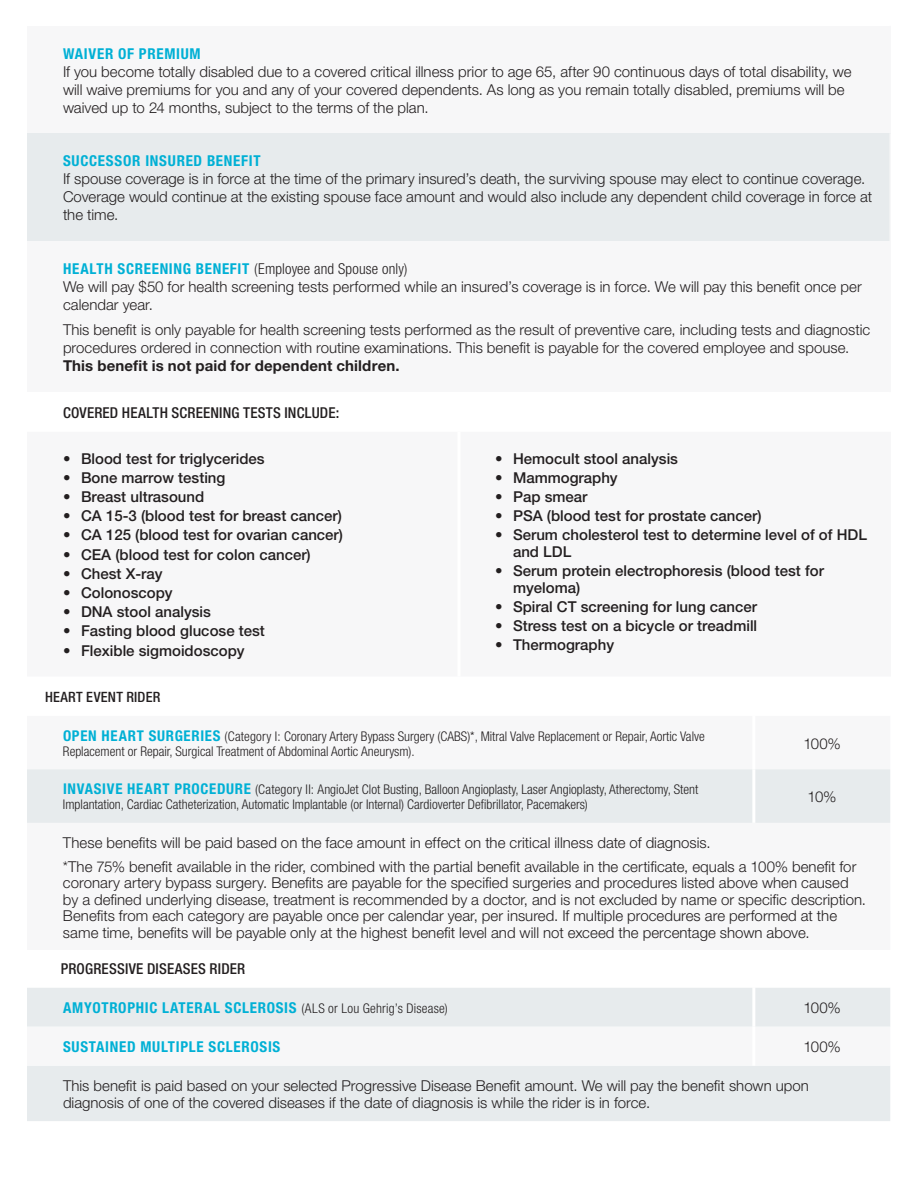
<style>
.page{position:relative;width:918px;height:1188px;background:#fff}
.page>*{position:absolute;margin:0;border:0;box-sizing:border-box;transform-origin:0 0}
.t1{font:300 15px/18px "Helvetica Neue CELT";color:#231f20}
.t2{font:500 15px/16.5px "Helvetica Neue CELT";color:#231f20}
.t3{font:700 condensed 15px "Helvetica Neue LTCE";letter-spacing:.045em;color:#00b0d5}
.t4{font:500 condensed 15px "Helvetica Neue LTCE";letter-spacing:.015em;color:#231f20}
.t5{font:300 condensed 15px "Helvetica Neue LTCE";letter-spacing:.01em;color:#231f20}
.t6{font:700 15px "Helvetica Neue CELT";letter-spacing:.01em;color:#231f20}
.t7{font:500 condensed 14.25px "Helvetica Neue LTCE";letter-spacing:.02em;color:#231f20}
.t8{font:300 condensed 13.35px/14.9px "Helvetica Neue LTCE";color:#231f20}
.s1{font-weight:700;color:#00b0d5}
.s2{font-weight:300}
.s3{font-weight:700;font-size:14.85px;color:#00b0d5}
.s4{font-weight:300;font-size:13.35px;color:#231f20}
</style>
<div class="page">
<div style="left:27px;top:26px;width:863px;height:108px;background:#f7f7f8"></div>
<div style="left:27px;top:134px;width:863px;height:107px;background:#e7ebed"></div>
<hr style="left:890px;top:26px;width:1px;height:108px;background:#f7f7f8">
<hr style="left:890px;top:134px;width:1px;height:107px;background:#f7f7f8">
<div style="left:27px;top:242px;width:863px;height:150px;background:#f7f7f8"></div>
<hr style="left:890px;top:242px;width:1px;height:150px;background:#f7f7f8">
<div style="left:27px;top:769px;width:863px;height:54px;background:#e7ebed"></div>
<hr style="left:752px;top:769px;width:3px;height:54px;background:#fff">
<div style="left:27px;top:988px;width:863px;height:133px;background:#e7ebed"></div>
<svg style="left:27px;top:1027px;width:863px;height:39px"></svg>
<hr style="left:752px;top:988px;width:3px;height:39px;background:#fff">
<hr style="left:752px;top:1027px;width:3px;height:39px;background:#fff">
<p class="t3" style="left:63px;top:44px;width:139px">WAIVER OF PREMIUM</p>
<p class="t1" style="left:63px;top:62px;width:790px">If you become totally disabled due to a covered critical illness prior to age 65, after 90 continuous days of total disability, we will waive premiums for you and any of your covered dependents. As long as you remain totally disabled, premiums will be waived up to 24 months, subject to the terms of the plan.</p>
<p class="t3" style="left:63px;top:152px;width:199px">SUCCESSOR INSURED BENEFIT</p>
<p class="t1" style="left:63px;top:170px;width:811px">If spouse coverage is in force at the time of the primary insured’s death, the surviving spouse may elect to continue coverage.<br>Coverage would continue at the existing spouse face amount and would also include any dependent child coverage in force at the time.</p>
<p class="t5" style="left:63px;top:260px;width:346px"><span class="s1">HEALTH SCREENING BENEFIT</span> (Employee and Spouse only)</p>
<p class="t1" style="left:63px;top:278px;width:800px">We will pay $50 for health screening tests performed while an insured’s coverage is in force. We will pay this benefit once per calendar year.</p>
<p class="t1" style="left:63px;top:321px;width:809px">This benefit is only payable for health screening tests performed as the result of preventive care, including tests and diagnostic procedures ordered in connection with routine examinations. This benefit is payable for the covered employee and spouse.</p>
<p class="t6" style="left:63px;top:356px;width:338px">This benefit is not paid for dependent children.</p>
<p class="t4" style="left:63px;top:404px;width:278px">COVERED HEALTH SCREENING TESTS INCLUDE:</p>
<p class="t2" style="left:63px;top:450px;width:203px"><span class="s2">•</span> Blood test for triglycerides</p>
<p class="t2" style="left:63px;top:469px;width:164px"><span class="s2">•</span> Bone marrow testing</p>
<p class="t2" style="left:63px;top:488px;width:143px"><span class="s2">•</span> Breast ultrasound</p>
<p class="t2" style="left:63px;top:508px;width:280px"><span class="s2">•</span> CA 15-3 (blood test for breast cancer)</p>
<p class="t2" style="left:63px;top:527px;width:282px"><span class="s2">•</span> CA 125 (blood test for ovarian cancer)</p>
<p class="t2" style="left:63px;top:546px;width:249px"><span class="s2">•</span> CEA (blood test for colon cancer)</p>
<p class="t2" style="left:63px;top:565px;width:101px"><span class="s2">•</span> Chest X-ray</p>
<p class="t2" style="left:63px;top:584px;width:111px"><span class="s2">•</span> Colonoscopy</p>
<p class="t2" style="left:63px;top:604px;width:150px"><span class="s2">•</span> DNA stool analysis</p>
<p class="t2" style="left:63px;top:623px;width:203px"><span class="s2">•</span> Fasting blood glucose test</p>
<p class="t2" style="left:63px;top:642px;width:183px"><span class="s2">•</span> Flexible sigmoidoscopy</p>
<p class="t2" style="left:495px;top:450px;width:185px"><span class="s2">•</span> Hemocult stool analysis</p>
<p class="t2" style="left:495px;top:469px;width:124px"><span class="s2">•</span> Mammography</p>
<p class="t2" style="left:495px;top:488px;width:94px"><span class="s2">•</span> Pap smear</p>
<p class="t2" style="left:495px;top:508px;width:268px"><span class="s2">•</span> PSA (blood test for prostate cancer)</p>
<p class="t2" style="left:513px;top:527px;width:356px;text-indent:-18px"><span class="s2">•</span> Serum cholesterol test to determine level of of HDL and LDL</p>
<p class="t2" style="left:513px;top:563px;width:312px;text-indent:-18px"><span class="s2">•</span> Serum protein electrophoresis (blood test for myeloma)</p>
<p class="t2" style="left:495px;top:598px;width:264px"><span class="s2">•</span> Spiral CT screening for lung cancer</p>
<p class="t2" style="left:495px;top:617px;width:264px"><span class="s2">•</span> Stress test on a bicycle or treadmill</p>
<p class="t2" style="left:495px;top:637px;width:121px"><span class="s2">•</span> Thermography</p>
<p class="t7" style="left:45px;top:689px;width:117px">HEART EVENT RIDER</p>
<p class="t8" style="left:63px;top:729px;width:643px"><span class="s3">OPEN HEART SURGERIES</span> (Category I: Coronary Artery Bypass Surgery (CABS)*, Mitral Valve Replacement or Repair, Aortic Valve<br>Replacement or Repair, Surgical Treatment of Abdominal Aortic Aneurysm).</p>
<p class="t1" style="left:803px;top:734px;width:39px">100%</p>
<p class="t8" style="left:63px;top:782px;width:637px"><span class="s3">INVASIVE HEART PROCEDURE</span> (Category II: AngioJet Clot Busting, Balloon Angioplasty, Laser Angioplasty, Atherectomy, Stent<br>Implantation, Cardiac Catheterization, Automatic Implantable (or Internal) Cardioverter Defibrillator, Pacemakers)</p>
<p class="t1" style="left:808px;top:788px;width:30px">10%</p>
<p class="t1" style="left:63px;top:831px;width:795px;line-height:23.2px">These benefits will be paid based on the face amount in effect on the critical illness date of diagnosis.<br>*The 75% benefit available in the rider, combined with the partial benefit available in the certificate, equals a 100% benefit for</p>
<p class="t1" style="left:63px;top:874px;width:805px;line-height:16.5px">coronary artery bypass surgery. Benefits are payable for the specified surgeries and procedures listed above when caused by a defined underlying disease, treatment is recommended by a doctor, and is not excluded by name or specific description.<br>Benefits from each category are payable once per calendar year, per insured. If multiple procedures are performed at the same time, benefits will be payable only at the highest benefit level and will not exceed the percentage shown above.</p>
<p class="t4" style="left:61px;top:960px;width:186px">PROGRESSIVE DISEASES RIDER</p>
<p class="t3" style="left:63px;top:999px;width:386px">AMYOTROPHIC LATERAL SCLEROSIS <span class="s4">(ALS or Lou Gehrig’s Disease)</span></p>
<p class="t1" style="left:803px;top:999px;width:39px">100%</p>
<p class="t3" style="left:63px;top:1038px;width:219px">SUSTAINED MULTIPLE SCLEROSIS</p>
<p class="t1" style="left:803px;top:1038px;width:39px">100%</p>
<p class="t1" style="left:63px;top:1077px;width:747px;line-height:16.5px">This benefit is paid based on your selected Progressive Disease Benefit amount. We will pay the benefit shown upon diagnosis of one of the covered diseases if the date of diagnosis is while the rider is in force.</p>
</div>
